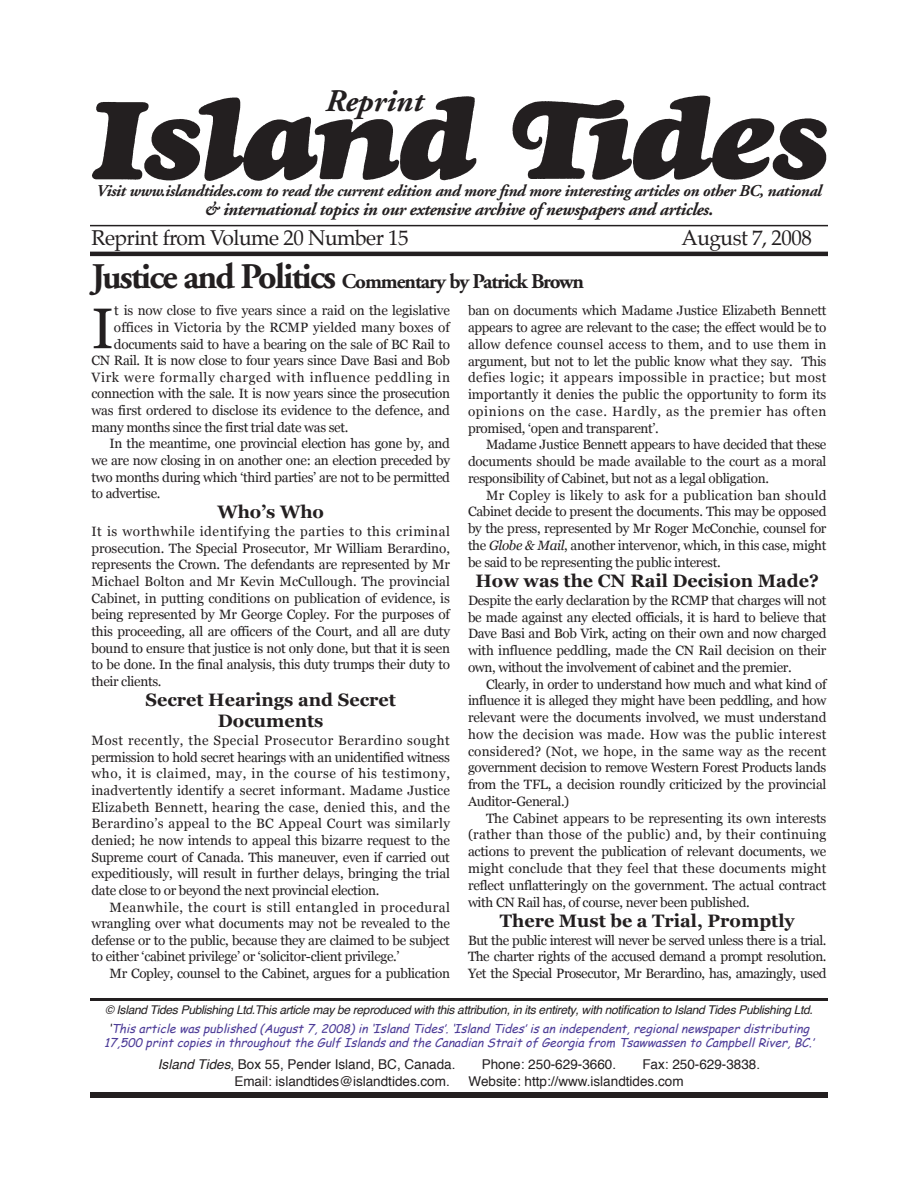
<style>
.page{position:relative;width:918px;height:1188px;background:#fff}
.page>*{position:absolute;margin:0;border:0;box-sizing:border-box;transform-origin:0 0}
.t1{font:57.15px "Georgia";color:#231f20}
.t2{font:italic 700 31.5px "Adobe Garamond";color:#231f20}
.t3{font:700 21px "Adobe Garamond";letter-spacing:-.05em;color:#231f20}
.t4{font:21px "Palatino";letter-spacing:-.025em;color:#231f20}
.t5{font:700 18px/21.1px "Georgia";color:#231f20;text-align:center}
.t6{font:italic 700 18px "Adobe Garamond";letter-spacing:-.025em;color:#231f20}
.t7{font:italic 700 16.5px "Adobe Garamond";letter-spacing:-.025em;color:#231f20}
.t8{font:13.5px/16.8px "Georgia";letter-spacing:-.025em;color:#231f20;text-align:justify}
.t9{font:13.5px "Helvetica";color:#231f20}
.t10{font:13.5px "Georgia";letter-spacing:.045em;color:#231f20}
.t11{font:13.5px "Georgia";letter-spacing:.005em;color:#231f20}
.t12{font:italic 12px/14.5px "Comic Sans MS";color:#4d3c98;text-align:center}
.t13{font:italic 12px "Helvetica";letter-spacing:-.025em;color:#231f20}
.s1{font-size:36px}
.s2{font-style:italic}
.s3{color:#231f20}
</style>
<div class="page">
<hr style="left:90px;top:225px;width:738px;height:1px;background:#231f20">
<hr style="left:90px;top:252px;width:738px;height:4px;background:#231f20">
<img style="left:92px;top:95px;width:735px;height:86px">
<hr style="left:90px;top:998px;width:738px;height:3px;background:#231f20">
<div style="left:90px;top:1092px;width:738px;height:6px;background:#231f20"></div>
<h2 class="t2" style="left:326px;top:89px;width:99px">Reprint</h2>
<p class="t7" style="left:96px;top:184px;width:727px">Visit www.islandtides.com to read the current edition and more find more interesting articles on other BC, national</p>
<h3 class="t6" style="left:205px;top:202px;width:510px">&amp; international topics in our extensive archive of newspapers and articles.</h3>
<h3 class="t4" style="left:92px;top:227px;width:319px">Reprint from Volume 20 Number 15</h3>
<h3 class="t4" style="left:682px;top:227px;width:132px">August 7, 2008</h3>
<h3 class="t3" style="left:92px;top:273px;width:494px"><span class="s1">Justice and Politics</span> Commentary by Patrick Brown</h3>
<h1 class="t1" style="left:92px;top:296px;width:24px">I</h1>
<p class="t8" style="left:114px;top:302px;width:337px">t is now close to five years since a raid on the legislative</p>
<p class="t11" style="left:114px;top:319px;width:337px">offices in Victoria by the RCMP yielded many boxes of</p>
<p class="t8" style="left:114px;top:335px;width:337px">documents said to have a bearing on the sale of BC Rail to</p>
<p class="t8" style="left:91px;top:352px;width:360px">CN Rail. It is now close to four years since Dave Basi and Bob</p>
<p class="t10" style="left:91px;top:369px;width:360px">Virk were formally charged with influence peddling in</p>
<p class="t8" style="left:91px;top:385px;width:360px">connection with the sale. It is now years since the prosecution</p>
<p class="t8" style="left:91px;top:402px;width:360px">was first ordered to disclose its evidence to the defence, and</p>
<p class="t8" style="left:91px;top:419px;width:258px">many months since the first trial date was set.</p>
<p class="t8" style="left:109px;top:435px;width:342px">In the meantime, one provincial election has gone by, and</p>
<p class="t8" style="left:91px;top:452px;width:360px">we are now closing in on another one: an election preceded by</p>
<p class="t8" style="left:91px;top:469px;width:360px">two months during which ‘third parties’ are not to be permitted</p>
<p class="t8" style="left:91px;top:485px;width:71px">to advertise.</p>
<h3 class="t5" style="left:217px;top:502px;width:108px">Who’s Who</h3>
<p class="t8" style="left:91px;top:523px;width:360px">It is worthwhile identifying the parties to this criminal prosecution. The Special Prosecutor, Mr William Berardino, represents the Crown. The defendants are represented by Mr Michael Bolton and Mr Kevin McCullough. The provincial Cabinet, in putting conditions on publication of evidence, is being represented by Mr George Copley. For the purposes of this proceeding, all are officers of the Court, and all are duty bound to ensure that justice is not only done, but that it is seen to be done. In the final analysis, this duty trumps their duty to their clients.</p>
<h3 class="t5" style="left:145px;top:689px;width:252px">Secret Hearings and Secret<br>Documents</h3>
<p class="t8" style="left:91px;top:732px;width:360px">Most recently, the Special Prosecutor Berardino sought permission to hold secret hearings with an unidentified witness who, it is claimed, may, in the course of his testimony, inadvertently identify a secret informant. Madame Justice Elizabeth Bennett, hearing the case, denied this, and the Berardino’s appeal to the BC Appeal Court was similarly denied; he now intends to appeal this bizarre request to the Supreme court of Canada. This maneuver, even if carried out expeditiously, will result in further delays, bringing the trial date close to or beyond the next provincial election.</p>
<p class="t8" style="left:91px;top:898px;width:360px;text-indent:18px">Meanwhile, the court is still entangled in procedural wrangling over what documents may not be revealed to the defense or to the public, because they are claimed to be subject to either ‘cabinet privilege’ or ‘solicitor-client privilege.’</p>
<p class="t8" style="left:109px;top:965px;width:342px">Mr Copley, counsel to the Cabinet, argues for a publication</p>
<p class="t8" style="left:468px;top:302px;width:360px">ban on documents which Madame Justice Elizabeth Bennett appears to agree are relevant to the case; the effect would be to allow defence counsel access to them, and to use them in argument, but not to let the public know what they say. This defies logic; it appears impossible in practice; but most importantly it denies the public the opportunity to form its opinions on the case. Hardly, as the premier has often promised, ‘open and transparent’.</p>
<p class="t8" style="left:468px;top:436px;width:360px;text-indent:18px">Madame Justice Bennett appears to have decided that these documents should be made available to the court as a moral responsibility of Cabinet, but not as a legal obligation.</p>
<p class="t8" style="left:468px;top:487px;width:360px;text-indent:18px">Mr Copley is likely to ask for a publication ban should Cabinet decide to present the documents. This may be opposed by the press, represented by Mr Roger McConchie, counsel for the <span class="s2">Globe &amp; Mail</span>, another intervenor, which, in this case, might be said to be representing the public interest.</p>
<h3 class="t5" style="left:475px;top:570px;width:345px">How was the CN Rail Decision Made?</h3>
<p class="t8" style="left:468px;top:592px;width:360px">Despite the early declaration by the RCMP that charges will not be made against any elected officials, it is hard to believe that Dave Basi and Bob Virk, acting on their own and now charged with influence peddling, made the CN Rail decision on their own, without the involvement of cabinet and the premier.</p>
<p class="t8" style="left:468px;top:675px;width:360px;text-indent:18px">Clearly, in order to understand how much and what kind of influence it is alleged they might have been peddling, and how relevant were the documents involved, we must understand how the decision was made. How was the public interest considered? (Not, we hope, in the same way as the recent government decision to remove Western Forest Products lands from the TFL, a decision roundly criticized by the provincial Auditor-General.)</p>
<p class="t8" style="left:468px;top:810px;width:360px;text-indent:18px">The Cabinet appears to be representing its own interests (rather than those of the public) and, by their continuing actions to prevent the publication of relevant documents, we might conclude that they feel that these documents might reflect unflatteringly on the government. The actual contract with CN Rail has, of course, never been published.</p>
<h3 class="t5" style="left:500px;top:910px;width:296px">There Must be a Trial, Promptly</h3>
<p class="t8" style="left:468px;top:931px;width:360px">But the public interest will never be served unless there is a trial.<br>The charter rights of the accused demand a prompt resolution.<br>Yet the Special Prosecutor, Mr Berardino, has, amazingly, used</p>
<p class="t13" style="left:105px;top:1005px;width:709px">© Island Tides Publishing Ltd.This article may be reproduced with this attribution, in its entirety, with notification to Island Tides Publishing Ltd.</p>
<p class="t12" style="left:104px;top:1020px;width:714px"><span class="s3">‘</span>This article was published (August 7, 2008) in ‘Island Tides’. ‘Island Tides’ is an independent, regional newspaper distributing<br>17,500 print copies in throughout the Gulf Islands and the Canadian Strait of Georgia from Tsawwassen to Campbell River, BC.’</p>
<p class="t9" style="left:158px;top:1059px;width:299px"><span class="s2">Island Tides</span>, Box 55, Pender Island, BC, Canada.</p>
<p class="t9" style="left:482px;top:1059px;width:136px">Phone: 250-629-3660.</p>
<p class="t9" style="left:642px;top:1059px;width:119px">Fax: 250-629-3838.</p>
<p class="t9" style="left:234px;top:1075px;width:217px">Email: islandtides@islandtides.com.</p>
<p class="t9" style="left:469px;top:1075px;width:217px">Website: http://www.islandtides.com</p>
</div>
